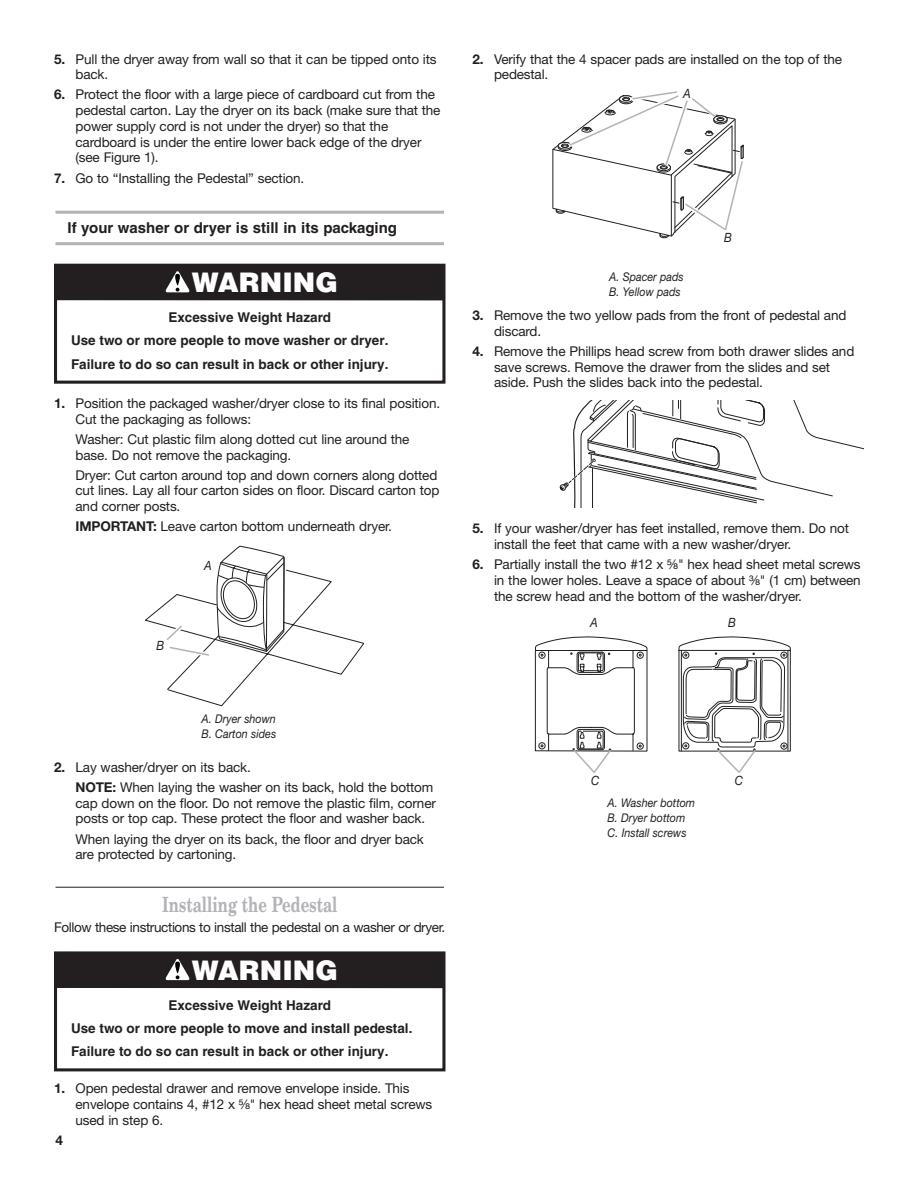
<style>
.page{position:relative;width:918px;height:1188px;background:#fff}
.page>*{position:absolute;margin:0;border:0;box-sizing:border-box;transform-origin:0 0}
.t1{font:900 27px "Helvetica";color:#fff}
.t2{font:700 21px "New Century Schlbk";color:#b2b3b7;scale:.71 1}
.t3{font:700 15px "Helvetica";color:#231f20}
.t4{font:13.5px/15.8px "Helvetica Neue";letter-spacing:-.01em;color:#231f20}
.t5{font:700 13.5px/23.2px "Helvetica";color:#231f20}
.t6{font:700 13.5px "Helvetica Neue";color:#231f20}
.t7{font:italic 12.75px "Helvetica Neue";color:#231f20;scale:.9 1}
.t8{font:italic 12px/15.3px "Helvetica Neue";color:#231f20;scale:.9 1}
.s1{font-weight:700}
.s2{font-family:"Helvetica Fraction"}
</style>
<div class="page">
<hr style="left:56px;top:887px;width:388px;height:1px;background:#231f20">
<hr style="left:56px;top:242px;width:388px;height:3px;background:#b2b3b7">
<hr style="left:56px;top:211px;width:388px;height:3px;background:#b2b3b7">
<div style="left:54px;top:264px;width:391px;height:120px;border:3px solid #231f20"></div>
<div style="left:56px;top:264px;width:388px;height:36px;background:#231f20"></div>
<svg style="left:165px;top:271px;width:25px;height:21px"></svg>
<div style="left:54px;top:951px;width:391px;height:120px;border:3px solid #231f20"></div>
<div style="left:56px;top:952px;width:388px;height:36px;background:#231f20"></div>
<svg style="left:165px;top:959px;width:25px;height:21px"></svg>
<svg style="left:145px;top:545px;width:220px;height:162px"></svg>
<svg style="left:678px;top:636px;width:113px;height:137px"></svg>
<svg style="left:535px;top:636px;width:113px;height:137px"></svg>
<svg style="left:560px;top:400px;width:304px;height:107px"></svg>
<svg style="left:552px;top:91px;width:192px;height:147px"></svg>
<p class="t4" style="left:76px;top:52px;width:363px;text-indent:-22px"><span class="s1">5.</span> Pull the dryer away from wall so that it can be tipped onto its back.</p>
<p class="t4" style="left:76px;top:88px;width:367px;text-indent:-22px"><span class="s1">6.</span> Protect the floor with a large piece of cardboard cut from the pedestal carton. Lay the dryer on its back (make sure that the power supply cord is not under the dryer) so that the cardboard is under the entire lower back edge of the dryer (see Figure 1).</p>
<p class="t4" style="left:54px;top:171px;width:252px"><span class="s1">7.</span> Go to “Installing the Pedestal” section.</p>
<p class="t3" style="left:68px;top:222px;width:331px">If your washer or dryer is still in its packaging</p>
<h1 class="t1" style="left:192px;top:273px;width:148px">WARNING</h1>
<p class="t5" style="left:71px;top:307px;width:319px;text-indent:97px">Excessive Weight Hazard<br>Use two or more people to move washer or dryer.<br>Failure to do so can result in back or other injury.</p>
<p class="t4" style="left:76px;top:397px;width:366px;text-indent:-22px"><span class="s1">1.</span> Position the packaged washer/dryer close to its final position.<br>Cut the packaging as follows:</p>
<p class="t4" style="left:76px;top:433px;width:335px">Washer: Cut plastic film along dotted cut line around the base. Do not remove the packaging.</p>
<p class="t4" style="left:76px;top:468px;width:366px">Dryer: Cut carton around top and down corners along dotted cut lines. Lay all four carton sides on floor. Discard carton top and corner posts.</p>
<p class="t4" style="left:76px;top:520px;width:318px"><span class="s1">IMPORTANT:</span> Leave carton bottom underneath dryer.</p>
<p class="t7" style="left:156px;top:640px;width:10px">B</p>
<p class="t7" style="left:204px;top:561px;width:10px">A</p>
<p class="t8" style="left:202px;top:712px;width:84px">A. Dryer shown<br>B. Carton sides</p>
<p class="t4" style="left:76px;top:758px;width:359px;line-height:20.1px;text-indent:-22px"><span class="s1">2.</span> Lay washer/dryer on its back.<br><span class="s1">NOTE:</span> When laying the washer on its back, hold the bottom</p>
<p class="t4" style="left:76px;top:796px;width:362px">cap down on the floor. Do not remove the plastic film, corner posts or top cap. These protect the floor and washer back.</p>
<p class="t4" style="left:76px;top:832px;width:350px">When laying the dryer on its back, the floor and dryer back are protected by cartoning.</p>
<h2 class="t2" style="left:162px;top:896px;width:248px">Installing the Pedestal</h2>
<p class="t4" style="left:54px;top:920px;width:393px">Follow these instructions to install the pedestal on a washer or dryer.</p>
<h1 class="t1" style="left:192px;top:961px;width:148px">WARNING</h1>
<p class="t5" style="left:71px;top:995px;width:343px;text-indent:97px">Excessive Weight Hazard<br>Use two or more people to move and install pedestal.<br>Failure to do so can result in back or other injury.</p>
<p class="t4" style="left:76px;top:1082px;width:358px;text-indent:-22px"><span class="s1">1.</span> Open pedestal drawer and remove envelope inside. This envelope contains 4, #12 x <span class="s2">⁵⁄₈</span>" hex head sheet metal screws used in step 6.</p>
<p class="t6" style="left:56px;top:1136px;width:9px">4</p>
<p class="t4" style="left:494px;top:52px;width:350px;text-indent:-22px"><span class="s1">2.</span> Verify that the 4 spacer pads are installed on the top of the pedestal.</p>
<p class="t7" style="left:683px;top:89px;width:10px">A</p>
<p class="t8" style="left:609px;top:270px;width:84px">A. Spacer pads<br>B. Yellow pads</p>
<p class="t7" style="left:724px;top:233px;width:10px">B</p>
<p class="t4" style="left:494px;top:309px;width:354px;text-indent:-22px"><span class="s1">3.</span> Remove the two yellow pads from the front of pedestal and discard.</p>
<p class="t4" style="left:494px;top:344px;width:362px;text-indent:-22px"><span class="s1">4.</span> Remove the Phillips head screw from both drawer slides and save screws. Remove the drawer from the slides and set aside. Push the slides back into the pedestal.</p>
<p class="t4" style="left:494px;top:522px;width:357px;text-indent:-22px"><span class="s1">5.</span> If your washer/dryer has feet installed, remove them. Do not install the feet that came with a new washer/dryer.</p>
<p class="t4" style="left:494px;top:558px;width:368px;text-align:justify;text-indent:-22px"><span class="s1">6.</span> Partially install the two #12 x <span class="s2">⁵⁄₈</span>" hex head sheet metal screws in the lower holes. Leave a space of about <span class="s2">³⁄₈</span>" (1 cm) between the screw head and the bottom of the washer/dryer.</p>
<p class="t7" style="left:590px;top:618px;width:10px">A</p>
<p class="t7" style="left:728px;top:618px;width:10px">B</p>
<p class="t7" style="left:591px;top:776px;width:11px">C</p>
<p class="t7" style="left:735px;top:776px;width:11px">C</p>
<p class="t8" style="left:608px;top:796px;width:99px">A. Washer bottom<br>B. Dryer bottom<br>C. Install screws</p>
</div>
